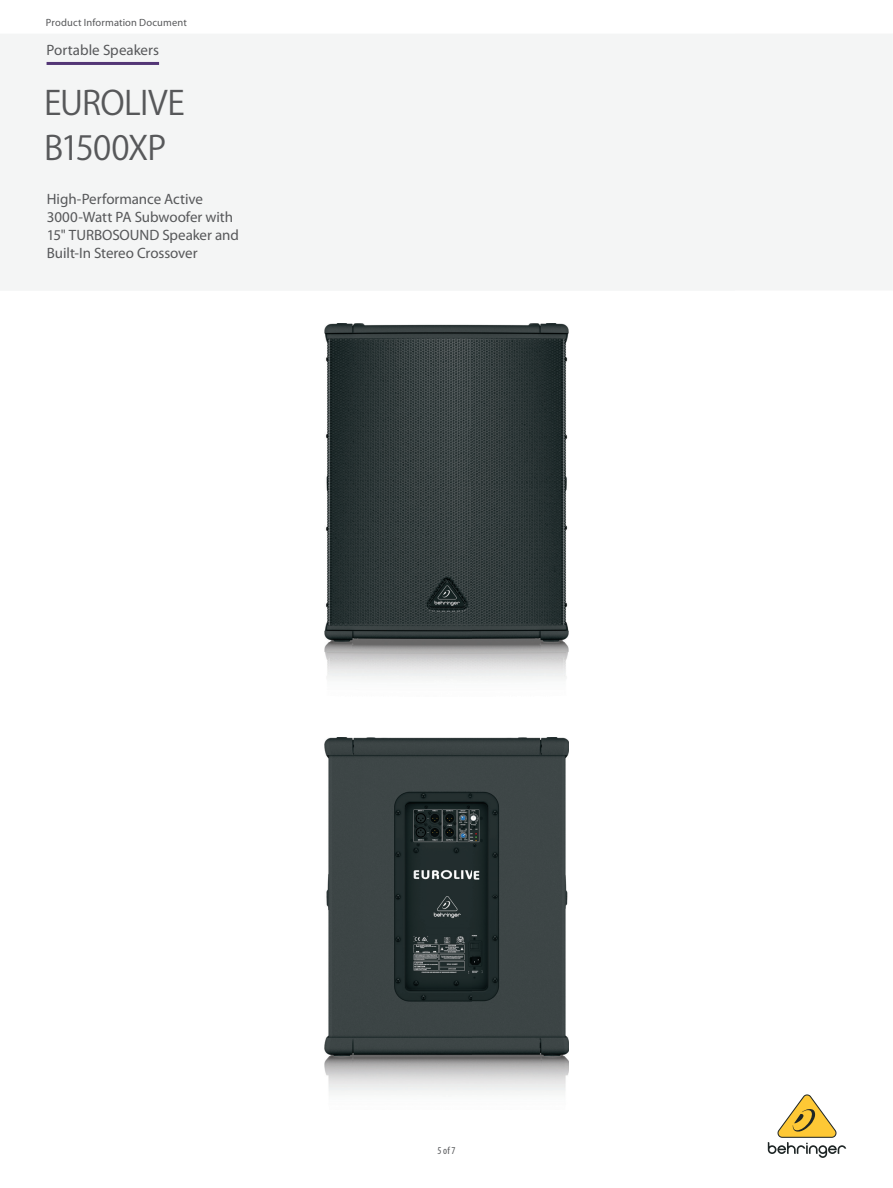
<style>
.page{position:relative;width:893px;height:1188px;background:#fff}
.page>*{position:absolute;margin:0;border:0;box-sizing:border-box;transform-origin:0 0}
.t1{font:33px/44.8px "Koz Go Pro Regular 90 pv RKSJ H";letter-spacing:-.025em;color:#57585a}
.t2{font:15px/18px "Myriad Pro";letter-spacing:-.005em;color:#57585a}
.t3{font:10.5px "Myriad Pro";letter-spacing:.015em;color:#57585a}
.t4{font:condensed 10.5px "Myriad Pro";color:#57585a}
</style>
<div class="page">
<hr style="left:47px;top:62px;width:112px;height:3px;background:#533676">
<svg style="left:768px;top:1094px;width:78px;height:64px"></svg>
<img style="left:325px;top:323px;width:243px;height:357px">
<img style="left:324px;top:737px;width:244px;height:357px">
<p class="t3" style="left:46px;top:18px;width:142px">Product Information Document</p>
<p class="t2" style="left:47px;top:42px;width:114px">Portable Speakers</p>
<h1 class="t1" style="left:44px;top:85px;width:142px">EUROLIVE<br>B1500XP</h1>
<p class="t2" style="left:47px;top:191px;width:194px">High-Performance Active<br>3000-Watt PA Subwoofer with<br>15" TURBOSOUND Speaker and<br>Built-In Stereo Crossover</p>
<p class="t4" style="left:437px;top:1147px;width:20px">5 of 7</p>
</div>
